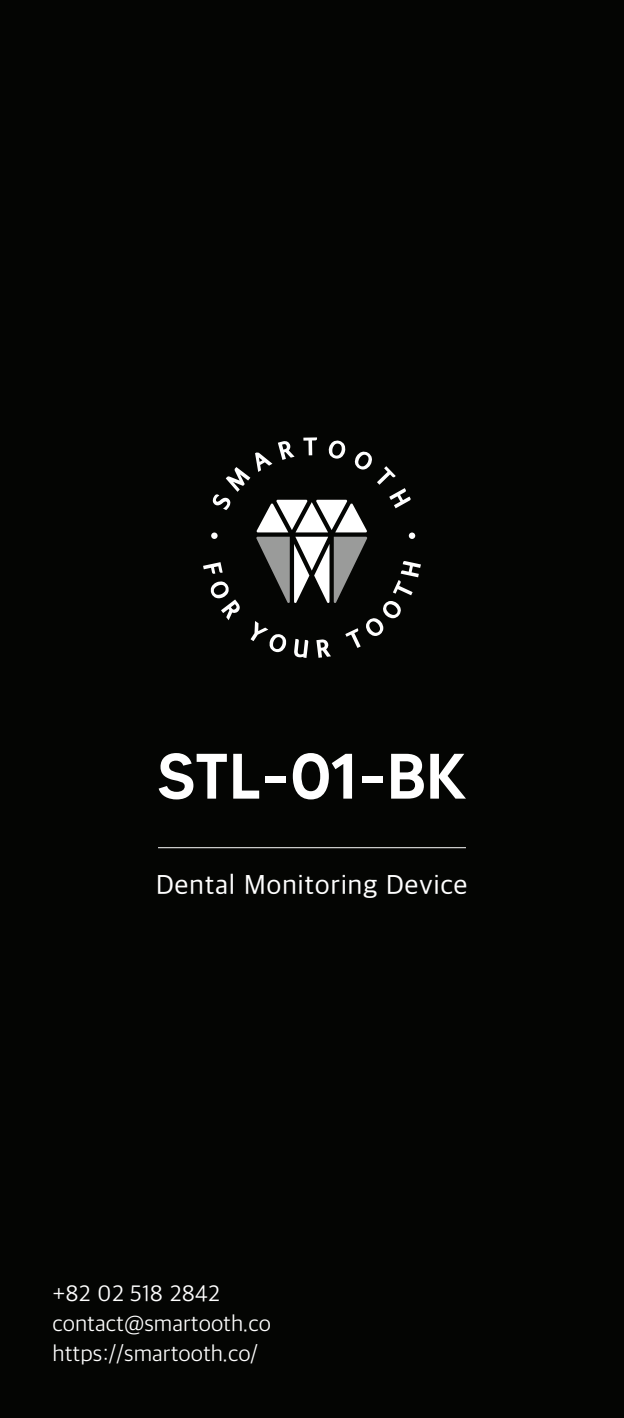
<style>
.page{position:relative;width:624px;height:1418px;background:#fff}
.page>*{position:absolute;margin:0;border:0;box-sizing:border-box;transform-origin:0 0}
.t1{font:500 64px "MADETOMMY";letter-spacing:-.005em;color:#fff}
.t2{font:28px "Apple SD Gothic Neo R00";letter-spacing:.02em;color:#fff}
.t3{font:23.2px/30px "Apple SD Gothic Neo L00";color:#fff}
</style>
<div class="page">
<div style="left:0;top:0;width:624px;height:1417px;background:#040503"></div>
<hr style="left:158px;top:847px;width:308px;height:1px;background:#fff">
<svg style="left:203px;top:437px;width:218px;height:221px"></svg>
<div style="left:409px;top:532px;width:6px;height:7px;background:#fff;border-radius:50%"></div>
<div style="left:211px;top:532px;width:6px;height:7px;background:#fff;border-radius:50%"></div>
<h1 class="t1" style="left:157px;top:736px;width:311px">STL-01-BK</h1>
<p class="t2" style="left:156px;top:866px;width:313px">Dental Monitoring Device</p>
<p class="t3" style="left:52px;top:1277px;width:220px">+82 02 518 2842 contact@smartooth.co https://smartooth.co/</p>
</div>
